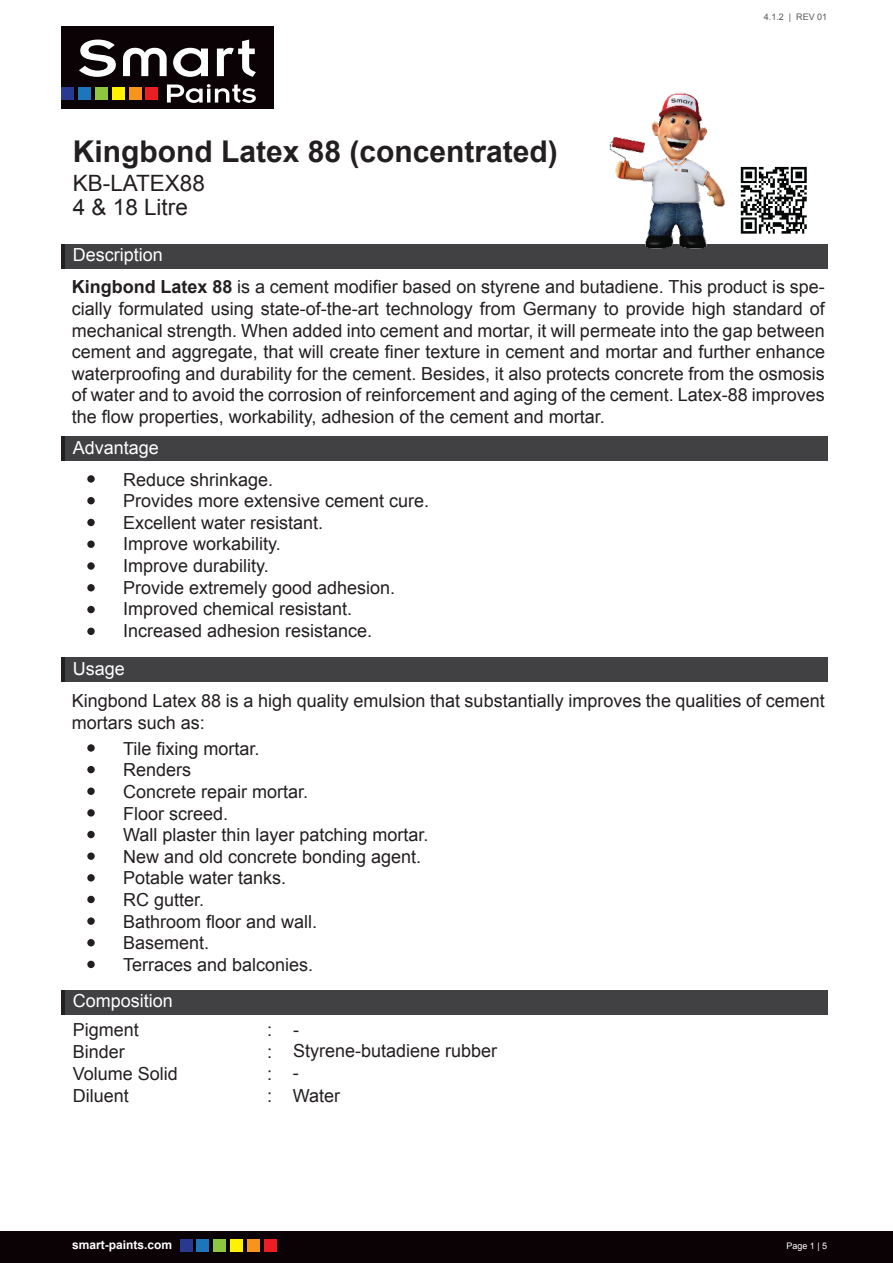
<style>
.page{position:relative;width:893px;height:1263px;background:#fff}
.page>*{position:absolute;margin:0;border:0;box-sizing:border-box;transform-origin:0 0}
.t1{font:700 30px "Arial";color:#231f20}
.t2{font:22.5px/23.4px "Arial";color:#231f20}
.t3{font:18px/21.6px "Arial";color:#231f20}
.t4{font:18px "Arial";color:#fff}
.t5{font:700 12px "Arial";color:#fff}
.t6{font:9px "Arial";color:#58595b}
.t7{font:9px "Arial";color:#fff}
.s1{font-weight:700}
</style>
<div class="page">
<div style="left:61px;top:26px;width:213px;height:83px;background:#0a0204"></div>
<div style="left:61px;top:87px;width:13px;height:13px;background:#2a3990"></div>
<div style="left:78px;top:87px;width:13px;height:13px;background:#1d75bc"></div>
<div style="left:95px;top:87px;width:13px;height:13px;background:#8dc63f"></div>
<div style="left:112px;top:87px;width:13px;height:13px;background:#fff200"></div>
<div style="left:129px;top:87px;width:12px;height:13px;background:#f7941e"></div>
<div style="left:145px;top:87px;width:13px;height:13px;background:#ed1d24"></div>
<svg style="left:79px;top:40px;width:37px;height:37px"></svg>
<svg style="left:123px;top:48px;width:44px;height:28px"></svg>
<svg style="left:173px;top:48px;width:35px;height:29px"></svg>
<svg style="left:217px;top:40px;width:39px;height:37px"></svg>
<svg style="left:167px;top:84px;width:89px;height:19px"></svg>
<div style="left:61px;top:990px;width:767px;height:24px;background:#414042"></div>
<div style="left:61px;top:244px;width:767px;height:24px;background:#414042"></div>
<hr style="left:61px;top:244px;width:4px;height:24px;background:#231f20">
<hr style="left:61px;top:990px;width:4px;height:24px;background:#231f20">
<div style="left:1px;top:1231px;width:892px;height:32px;background:#0a0204"></div>
<div style="left:180px;top:1239px;width:12px;height:13px;background:#2a3990"></div>
<div style="left:196px;top:1239px;width:13px;height:13px;background:#1d75bc"></div>
<div style="left:213px;top:1239px;width:13px;height:13px;background:#8dc63f"></div>
<div style="left:230px;top:1239px;width:13px;height:13px;background:#fff200"></div>
<div style="left:247px;top:1239px;width:13px;height:13px;background:#f7941e"></div>
<div style="left:264px;top:1239px;width:12px;height:13px;background:#ed1d24"></div>
<div style="left:61px;top:436px;width:767px;height:24px;background:#414042"></div>
<hr style="left:61px;top:436px;width:4px;height:24px;background:#231f20">
<div style="left:61px;top:658px;width:767px;height:24px;background:#414042"></div>
<hr style="left:61px;top:658px;width:4px;height:24px;background:#231f20">
<div style="left:87px;top:475px;width:8px;height:8px;background:#231f20;border-radius:50%"></div>
<div style="left:87px;top:497px;width:8px;height:7px;background:#231f20;border-radius:50%"></div>
<div style="left:87px;top:519px;width:8px;height:7px;background:#231f20;border-radius:50%"></div>
<div style="left:87px;top:540px;width:8px;height:8px;background:#231f20;border-radius:50%"></div>
<div style="left:87px;top:562px;width:8px;height:8px;background:#231f20;border-radius:50%"></div>
<div style="left:87px;top:584px;width:8px;height:7px;background:#231f20;border-radius:50%"></div>
<div style="left:87px;top:606px;width:8px;height:7px;background:#231f20;border-radius:50%"></div>
<div style="left:87px;top:628px;width:8px;height:7px;background:#231f20;border-radius:50%"></div>
<div style="left:87px;top:744px;width:8px;height:8px;background:#231f20;border-radius:50%"></div>
<div style="left:87px;top:766px;width:8px;height:7px;background:#231f20;border-radius:50%"></div>
<div style="left:87px;top:787px;width:8px;height:8px;background:#231f20;border-radius:50%"></div>
<div style="left:87px;top:809px;width:8px;height:7px;background:#231f20;border-radius:50%"></div>
<div style="left:87px;top:831px;width:8px;height:7px;background:#231f20;border-radius:50%"></div>
<div style="left:87px;top:852px;width:8px;height:8px;background:#231f20;border-radius:50%"></div>
<div style="left:87px;top:874px;width:8px;height:7px;background:#231f20;border-radius:50%"></div>
<div style="left:87px;top:896px;width:8px;height:7px;background:#231f20;border-radius:50%"></div>
<div style="left:87px;top:917px;width:8px;height:8px;background:#231f20;border-radius:50%"></div>
<div style="left:87px;top:939px;width:8px;height:7px;background:#231f20;border-radius:50%"></div>
<div style="left:87px;top:961px;width:8px;height:7px;background:#231f20;border-radius:50%"></div>
<img style="left:741px;top:166px;width:66px;height:68px">
<img style="left:609px;top:92px;width:132px;height:157px">
<h1 class="t1" style="left:73px;top:132px;width:487px">Kingbond Latex 88 (concentrated)</h1>
<p class="t2" style="left:73px;top:172px;width:134px">KB-LATEX88<br>4 &amp; 18 Litre</p>
<p class="t4" style="left:73px;top:243px;width:92px">Description</p>
<p class="t6" style="left:764px;top:11px;width:65px">4.1.2 | REV 01</p>
<p class="t3" style="left:72px;top:276px;width:755px;text-align:justify"><span class="s1">Kingbond Latex 88</span> is a cement modifier based on styrene and butadiene. This product is spe&shy;cially formulated using state-of-the-art technology from Germany to provide high standard of mechanical strength. When added into cement and mortar, it will permeate into the gap between cement and aggregate, that will create finer texture in cement and mortar and further enhance waterproofing and durability for the cement. Besides, it also protects concrete from the osmosis of water and to avoid the corrosion of reinforcement and aging of the cement. Latex-88 improves the flow properties, workability, adhesion of the cement and mortar.</p>
<p class="t4" style="left:73px;top:435px;width:88px">Advantage</p>
<p class="t3" style="left:123px;top:469px;width:308px">Reduce shrinkage.<br>Provides more extensive cement cure.<br>Excellent water resistant.<br>Improve workability.<br>Improve durability.<br>Provide extremely good adhesion.<br>Improved chemical resistant.<br>Increased adhesion resistance.</p>
<p class="t4" style="left:73px;top:657px;width:54px">Usage</p>
<p class="t3" style="left:72px;top:690px;width:755px">Kingbond Latex 88 is a high quality emulsion that substantially improves the qualities of cement mortars such as:</p>
<p class="t3" style="left:123px;top:738px;width:307px">Tile fixing mortar.<br>Renders<br>Concrete repair mortar.<br>Floor screed.<br>Wall plaster thin layer patching mortar.<br>New and old concrete bonding agent.<br>Potable water tanks.<br>RC gutter.<br>Bathroom floor and wall.<br>Basement.<br>Terraces and balconies.</p>
<p class="t4" style="left:73px;top:989px;width:102px">Composition</p>
<p class="t3" style="left:73px;top:1019px;width:68px">Pigment</p>
<p class="t3" style="left:267px;top:1019px;width:7px">:</p>
<p class="t3" style="left:73px;top:1041px;width:54px">Binder</p>
<p class="t3" style="left:267px;top:1041px;width:7px">:</p>
<p class="t3" style="left:293px;top:1019px;width:206px">-<br>Styrene-butadiene rubber</p>
<p class="t3" style="left:73px;top:1063px;width:107px">Volume Solid</p>
<p class="t3" style="left:267px;top:1063px;width:33px">: -</p>
<p class="t3" style="left:73px;top:1085px;width:58px">Diluent</p>
<p class="t3" style="left:267px;top:1085px;width:75px">: Water</p>
<p class="t5" style="left:72px;top:1237px;width:102px">smart-paints.com</p>
<p class="t7" style="left:786px;top:1240px;width:42px">Page 1 | 5</p>
</div>
